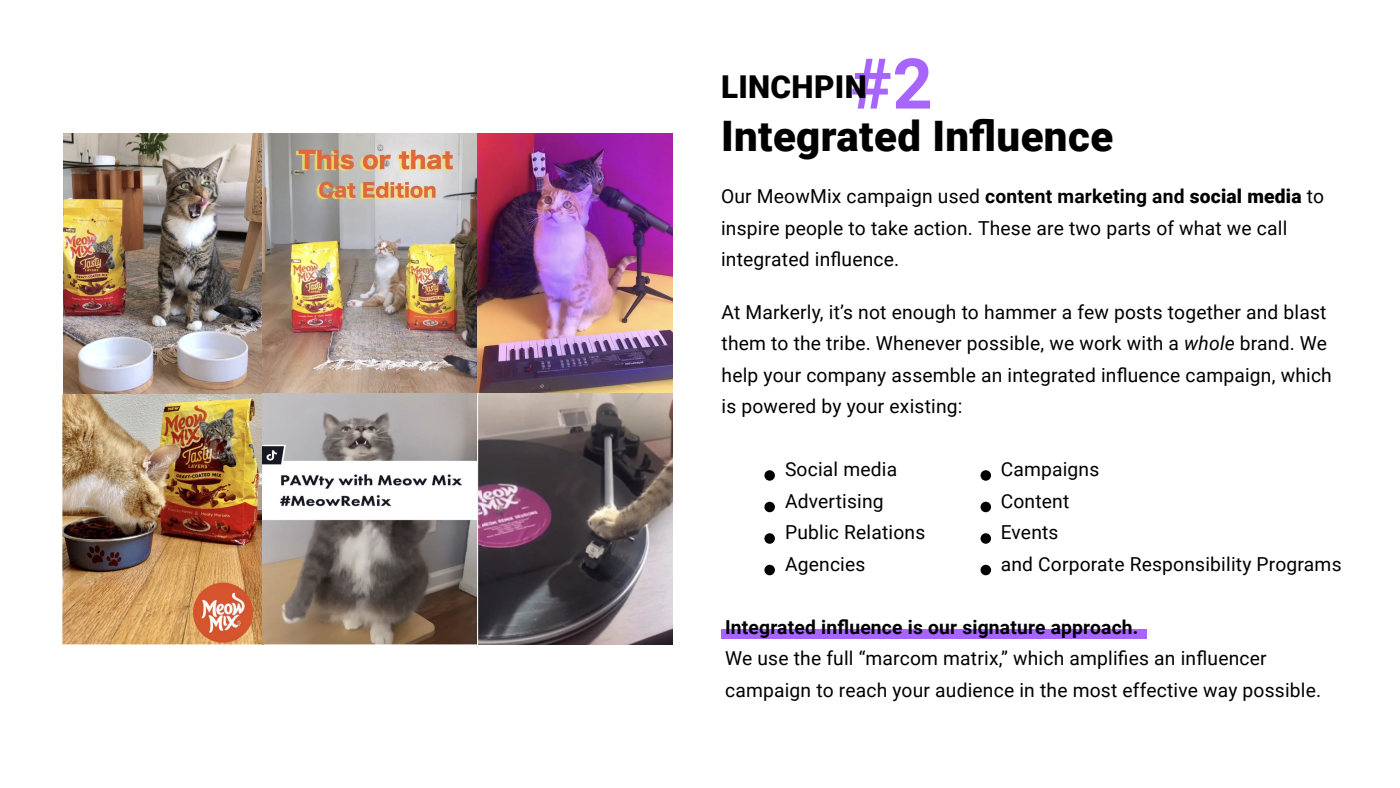
<style>
.page{position:relative;width:1400px;height:788px;background:#fff}
.page>*{position:absolute;margin:0;border:0;box-sizing:border-box;transform-origin:0 0}
.t1{font:700 70px "Roboto";color:#a764ff}
.t2{font:900 42px "Roboto";letter-spacing:.01em;color:#000}
.t3{font:900 31.5px "Roboto";letter-spacing:.01em;color:#000}
.t4{font:19.25px/31.5px "Roboto";letter-spacing:.01em;color:#000}
.t5{font:700 19.25px "Roboto";letter-spacing:.01em;color:#000}
.s1{font-weight:700}
.s2{font-weight:900}
.s3{font-style:italic}
</style>
<div class="page">
<div style="left:721px;top:629px;width:425px;height:9px;background:#a764ff"></div>
<div style="left:764px;top:470px;width:11px;height:10px;background:#000;border-radius:50%"></div>
<div style="left:981px;top:470px;width:10px;height:10px;background:#000;border-radius:50%"></div>
<div style="left:764px;top:501px;width:11px;height:11px;background:#000;border-radius:50%"></div>
<div style="left:981px;top:501px;width:10px;height:11px;background:#000;border-radius:50%"></div>
<div style="left:764px;top:533px;width:11px;height:10px;background:#000;border-radius:50%"></div>
<div style="left:981px;top:533px;width:10px;height:10px;background:#000;border-radius:50%"></div>
<div style="left:764px;top:564px;width:11px;height:11px;background:#000;border-radius:50%"></div>
<div style="left:981px;top:564px;width:10px;height:11px;background:#000;border-radius:50%"></div>
<img style="left:64px;top:133px;width:608px;height:261px">
<img style="left:62px;top:394px;width:610px;height:250px">
<img style="left:262px;top:394px;width:216px;height:1px">
<img style="left:262px;top:394px;width:2px;height:250px">
<img style="left:478px;top:394px;width:3px;height:250px">
<p class="t1" style="left:850px;top:35px;width:84px">#2</p>
<p class="t2" style="left:721px;top:106px;width:394px">Integrated Influence</p>
<p class="t3" style="left:721px;top:65px;width:147px">LINCHPIN</p>
<p class="t4" style="left:721px;top:180px;width:605px">Our MeowMix campaign used <span class="s1">content marketing and</span> <span class="s2">social media</span> to inspire people to take action. These are two parts of what we call</p>
<p class="t4" style="left:721px;top:243px;width:180px">integrated influence.</p>
<p class="t4" style="left:722px;top:295px;width:612px">At Markerly, it’s not enough to hammer a few posts together and blast them to the tribe. Whenever possible, we work with a <span class="s3">whole</span> brand. We help your company assemble an integrated influence campaign, which is powered by your existing:</p>
<p class="t4" style="left:785px;top:453px;width:114px">Social media</p>
<p class="t4" style="left:785px;top:484px;width:100px">Advertising</p>
<p class="t4" style="left:785px;top:516px;width:142px">Public Relations</p>
<p class="t4" style="left:785px;top:547px;width:82px">Agencies</p>
<p class="t4" style="left:1001px;top:453px;width:100px">Campaigns</p>
<p class="t4" style="left:1001px;top:484px;width:70px">Content</p>
<p class="t4" style="left:1001px;top:516px;width:59px">Events</p>
<p class="t4" style="left:1001px;top:547px;width:342px">and Corporate Responsibility Programs</p>
<p class="t5" style="left:725px;top:613px;width:415px">Integrated influence is our signature approach.</p>
<p class="t4" style="left:725px;top:642px;width:543px">We use the full “marcom matrix,” which amplifies an influencer</p>
<p class="t4" style="left:725px;top:673px;width:598px">campaign to reach your audience in the most effective way possible.</p>
</div>
